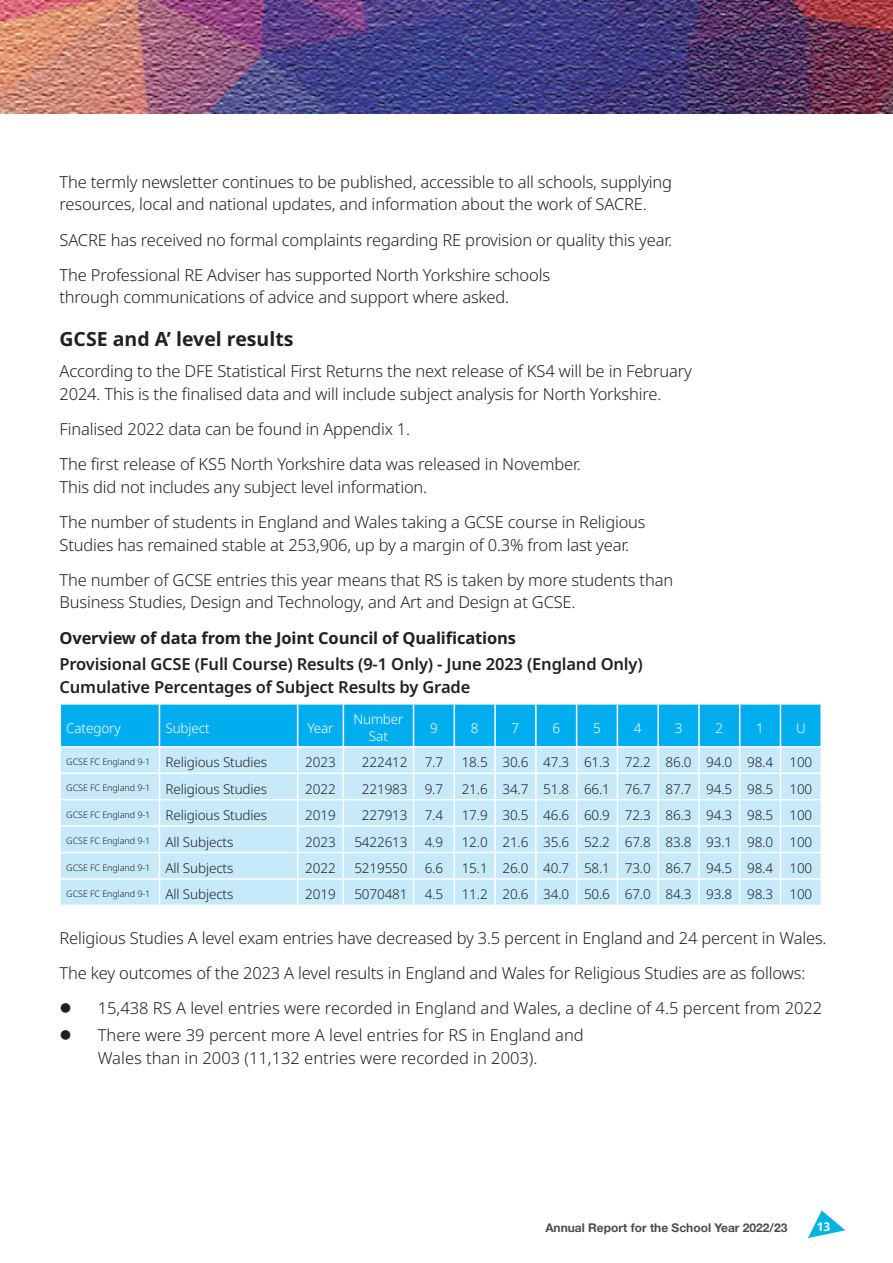
<style>
.page{position:relative;width:893px;height:1263px;background:#fff}
.page>*{position:absolute;margin:0;border:0;box-sizing:border-box;transform-origin:0 0}
.Sub_heading{font:700 19.5px "Noto Sans";color:#231f20}
.Body{font:300 16.5px/22.5px "Noto Sans";letter-spacing:-.01em;color:#231f20}
.Body-2{font:600 16.5px/22.5px "Noto Sans";letter-spacing:-.01em;color:#231f20}
.Body-3{font:700 16.5px "Noto Sans";letter-spacing:-.01em;color:#231f20}
.table_body{font:300 13.5px "Noto Sans";letter-spacing:-.01em;color:#231f20}
.table_body-2{font:300 13.5px/16.5px "Noto Sans";letter-spacing:-.01em;color:#fff;text-align:center}
.t1{font:700 12px "Helvetica Neue";color:#4b4c4d}
.t2{font:700 12px "Noto Sans";color:#fff}
.table_body-3{font:300 9px "Noto Sans";letter-spacing:-.01em;color:#231f20}
</style>
<div class="page">
<svg style="left:808px;top:1210px;width:37px;height:28px"></svg>
<img style="left:0;top:0;width:893px;height:114px">
<svg style="left:60px;top:704px;width:761px;height:201px;background:#a2dff8"></svg>
<hr style="left:820px;top:880px;width:2px;height:25px;background:#fff">
<p class="Body" style="left:60px;top:171px;width:614px">The termly newsletter continues to be published, accessible to all schools, supplying resources, local and national updates, and information about the work of SACRE.</p>
<p class="Body" style="left:60px;top:229px;width:614px">SACRE has received no formal complaints regarding RE provision or quality this year.</p>
<p class="Body" style="left:60px;top:264px;width:492px">The Professional RE Adviser has supported North Yorkshire schools through communications of advice and support where asked.</p>
<p class="Sub_heading" style="left:60px;top:328px;width:235px">GCSE and A’ level results</p>
<p class="Body" style="left:60px;top:360px;width:634px">According to the DFE Statistical First Returns the next release of KS4 will be in February<br>2024. This is the finalised data and will include subject analysis for North Yorkshire.</p>
<p class="Body" style="left:60px;top:418px;width:352px">Finalised 2022 data can be found in Appendix 1.</p>
<p class="Body" style="left:60px;top:453px;width:523px">The first release of KS5 North Yorkshire data was released in November.<br>This did not includes any subject level information.</p>
<p class="Body" style="left:60px;top:511px;width:588px">The number of students in England and Wales taking a GCSE course in Religious<br>Studies has remained stable at 253,906, up by a margin of 0.3% from last year.</p>
<p class="Body" style="left:60px;top:569px;width:615px">The number of GCSE entries this year means that RS is taken by more students than<br>Business Studies, Design and Technology, and Art and Design at GCSE.</p>
<p class="Body-3" style="left:60px;top:628px;width:458px">Overview of data from the Joint Council of Qualifications</p>
<p class="Body-2" style="left:60px;top:653px;width:585px">Provisional GCSE (Full Course) Results (9-1 Only) - June 2023 (England Only)<br>Cumulative Percentages of Subject Results by Grade</p>
<h3 class="table_body-2" style="left:66px;top:720px;width:56px">Category</h3>
<h3 class="table_body-2" style="left:165px;top:720px;width:46px">Subject</h3>
<h3 class="table_body-2" style="left:307px;top:720px;width:28px">Year</h3>
<h3 class="table_body-2" style="left:353px;top:711px;width:52px">Number<br>Sat</h3>
<h3 class="table_body-2" style="left:430px;top:720px;width:9px">9</h3>
<h3 class="table_body-2" style="left:471px;top:720px;width:9px">8</h3>
<h3 class="table_body-2" style="left:512px;top:720px;width:9px">7</h3>
<h3 class="table_body-2" style="left:552px;top:720px;width:9px">6</h3>
<h3 class="table_body-2" style="left:593px;top:720px;width:9px">5</h3>
<h3 class="table_body-2" style="left:634px;top:720px;width:9px">4</h3>
<h3 class="table_body-2" style="left:675px;top:720px;width:9px">3</h3>
<h3 class="table_body-2" style="left:715px;top:720px;width:9px">2</h3>
<h3 class="table_body-2" style="left:756px;top:720px;width:9px">1</h3>
<h3 class="table_body-2" style="left:796px;top:720px;width:11px">U</h3>
<h3 class="table_body-3" style="left:66px;top:756px;width:86px">GCSE FC England 9-1</h3>
<h3 class="table_body" style="left:165px;top:755px;width:103px">Religious Studies</h3>
<h3 class="table_body" style="left:305px;top:755px;width:32px">2023</h3>
<h3 class="table_body" style="left:362px;top:755px;width:47px">222412</h3>
<h3 class="table_body" style="left:425px;top:755px;width:20px">7.7</h3>
<h3 class="table_body" style="left:462px;top:755px;width:28px">18.5</h3>
<h3 class="table_body" style="left:502px;top:755px;width:28px">30.6</h3>
<h3 class="table_body" style="left:543px;top:755px;width:28px">47.3</h3>
<h3 class="table_body" style="left:584px;top:755px;width:28px">61.3</h3>
<h3 class="table_body" style="left:625px;top:755px;width:28px">72.2</h3>
<h3 class="table_body" style="left:665px;top:755px;width:28px">86.0</h3>
<h3 class="table_body" style="left:706px;top:755px;width:28px">94.0</h3>
<h3 class="table_body" style="left:747px;top:755px;width:28px">98.4</h3>
<h3 class="table_body" style="left:789px;top:755px;width:24px">100</h3>
<h3 class="table_body-3" style="left:66px;top:783px;width:86px">GCSE FC England 9-1</h3>
<h3 class="table_body" style="left:165px;top:781px;width:103px">Religious Studies</h3>
<h3 class="table_body" style="left:305px;top:781px;width:32px">2022</h3>
<h3 class="table_body" style="left:362px;top:781px;width:47px">221983</h3>
<h3 class="table_body" style="left:425px;top:781px;width:20px">9.7</h3>
<h3 class="table_body" style="left:462px;top:781px;width:28px">21.6</h3>
<h3 class="table_body" style="left:502px;top:781px;width:28px">34.7</h3>
<h3 class="table_body" style="left:543px;top:781px;width:28px">51.8</h3>
<h3 class="table_body" style="left:584px;top:781px;width:28px">66.1</h3>
<h3 class="table_body" style="left:625px;top:781px;width:28px">76.7</h3>
<h3 class="table_body" style="left:665px;top:781px;width:28px">87.7</h3>
<h3 class="table_body" style="left:706px;top:781px;width:28px">94.5</h3>
<h3 class="table_body" style="left:747px;top:781px;width:28px">98.5</h3>
<h3 class="table_body" style="left:789px;top:781px;width:24px">100</h3>
<h3 class="table_body-3" style="left:66px;top:809px;width:86px">GCSE FC England 9-1</h3>
<h3 class="table_body" style="left:165px;top:807px;width:103px">Religious Studies</h3>
<h3 class="table_body" style="left:305px;top:807px;width:32px">2019</h3>
<h3 class="table_body" style="left:362px;top:807px;width:47px">227913</h3>
<h3 class="table_body" style="left:425px;top:807px;width:20px">7.4</h3>
<h3 class="table_body" style="left:462px;top:807px;width:28px">17.9</h3>
<h3 class="table_body" style="left:502px;top:807px;width:28px">30.5</h3>
<h3 class="table_body" style="left:543px;top:807px;width:28px">46.6</h3>
<h3 class="table_body" style="left:584px;top:807px;width:28px">60.9</h3>
<h3 class="table_body" style="left:625px;top:807px;width:28px">72.3</h3>
<h3 class="table_body" style="left:665px;top:807px;width:28px">86.3</h3>
<h3 class="table_body" style="left:706px;top:807px;width:28px">94.3</h3>
<h3 class="table_body" style="left:747px;top:807px;width:28px">98.5</h3>
<h3 class="table_body" style="left:789px;top:807px;width:24px">100</h3>
<h3 class="table_body-3" style="left:66px;top:836px;width:86px">GCSE FC England 9-1</h3>
<h3 class="table_body" style="left:165px;top:834px;width:69px">All Subjects</h3>
<h3 class="table_body" style="left:305px;top:834px;width:32px">2023</h3>
<h3 class="table_body" style="left:354px;top:834px;width:55px">5422613</h3>
<h3 class="table_body" style="left:425px;top:834px;width:20px">4.9</h3>
<h3 class="table_body" style="left:462px;top:834px;width:28px">12.0</h3>
<h3 class="table_body" style="left:502px;top:834px;width:28px">21.6</h3>
<h3 class="table_body" style="left:543px;top:834px;width:28px">35.6</h3>
<h3 class="table_body" style="left:584px;top:834px;width:28px">52.2</h3>
<h3 class="table_body" style="left:625px;top:834px;width:28px">67.8</h3>
<h3 class="table_body" style="left:665px;top:834px;width:28px">83.8</h3>
<h3 class="table_body" style="left:706px;top:834px;width:28px">93.1</h3>
<h3 class="table_body" style="left:747px;top:834px;width:28px">98.0</h3>
<h3 class="table_body" style="left:789px;top:834px;width:24px">100</h3>
<h3 class="table_body-3" style="left:66px;top:862px;width:86px">GCSE FC England 9-1</h3>
<h3 class="table_body" style="left:165px;top:860px;width:69px">All Subjects</h3>
<h3 class="table_body" style="left:305px;top:860px;width:32px">2022</h3>
<h3 class="table_body" style="left:354px;top:860px;width:55px">5219550</h3>
<h3 class="table_body" style="left:425px;top:860px;width:20px">6.6</h3>
<h3 class="table_body" style="left:462px;top:860px;width:28px">15.1</h3>
<h3 class="table_body" style="left:502px;top:860px;width:28px">26.0</h3>
<h3 class="table_body" style="left:543px;top:860px;width:28px">40.7</h3>
<h3 class="table_body" style="left:584px;top:860px;width:28px">58.1</h3>
<h3 class="table_body" style="left:625px;top:860px;width:28px">73.0</h3>
<h3 class="table_body" style="left:665px;top:860px;width:28px">86.7</h3>
<h3 class="table_body" style="left:706px;top:860px;width:28px">94.5</h3>
<h3 class="table_body" style="left:747px;top:860px;width:28px">98.4</h3>
<h3 class="table_body" style="left:789px;top:860px;width:24px">100</h3>
<h3 class="table_body-3" style="left:66px;top:889px;width:86px">GCSE FC England 9-1</h3>
<h3 class="table_body" style="left:165px;top:887px;width:69px">All Subjects</h3>
<h3 class="table_body" style="left:305px;top:887px;width:32px">2019</h3>
<h3 class="table_body" style="left:354px;top:887px;width:55px">5070481</h3>
<h3 class="table_body" style="left:425px;top:887px;width:20px">4.5</h3>
<h3 class="table_body" style="left:462px;top:887px;width:28px">11.2</h3>
<h3 class="table_body" style="left:502px;top:887px;width:28px">20.6</h3>
<h3 class="table_body" style="left:543px;top:887px;width:28px">34.0</h3>
<h3 class="table_body" style="left:584px;top:887px;width:28px">50.6</h3>
<h3 class="table_body" style="left:625px;top:887px;width:28px">67.0</h3>
<h3 class="table_body" style="left:665px;top:887px;width:28px">84.3</h3>
<h3 class="table_body" style="left:706px;top:887px;width:28px">93.8</h3>
<h3 class="table_body" style="left:747px;top:887px;width:28px">98.3</h3>
<h3 class="table_body" style="left:789px;top:887px;width:24px">100</h3>
<p class="Body" style="left:60px;top:927px;width:769px">Religious Studies A level exam entries have decreased by 3.5 percent in England and 24 percent in Wales.</p>
<p class="Body" style="left:60px;top:962px;width:747px">The key outcomes of the 2023 A level results in England and Wales for Religious Studies are as follows:</p>
<p class="Body" style="left:98px;top:997px;width:726px">15,438 RS A level entries were recorded in England and Wales, a decline of 4.5 percent from 2022</p>
<p class="Body" style="left:98px;top:1024px;width:487px">There were 39 percent more A level entries for RS in England and<br>Wales than in 2003 (11,132 entries were recorded in 2003).</p>
<p class="t1" style="left:545px;top:1218px;width:244px">Annual Report for the School Year 2022/23</p>
<p class="t2" style="left:817px;top:1219px;width:15px">13</p>
</div>
